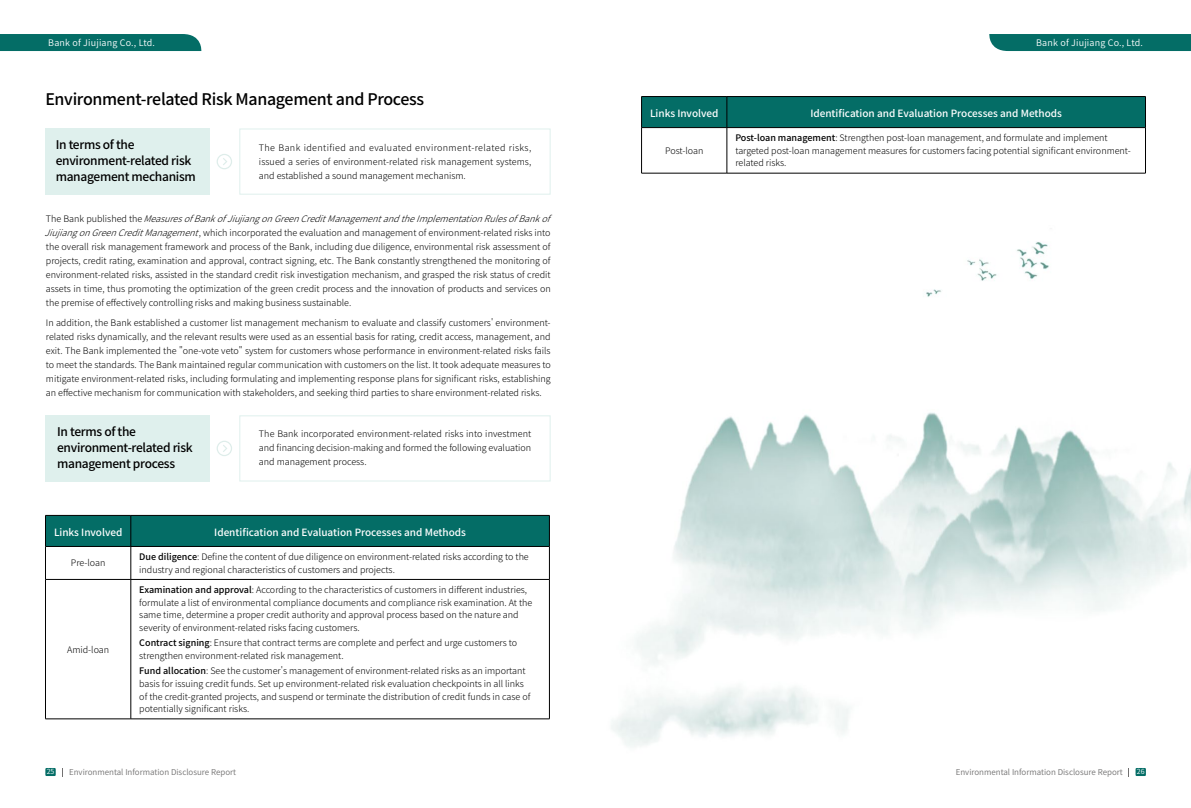
<style>
.page{position:relative;width:1191px;height:808px;background:#fff}
.page>*{position:absolute;margin:0;border:0;box-sizing:border-box;transform-origin:0 0}
.t1{font:500 16px "Source Han Sans CN";letter-spacing:-.02em;color:#000}
.t2{font:500 12px/16px "Source Han Sans CN";letter-spacing:-.025em;color:#000}
.t3{font:500 10px "Source Han Sans CN";color:#fff}
.t4{font:300 9px/14px "Source Han Sans CN";color:#000}
.t5{font:9px "Source Han Sans CN";letter-spacing:.02em;color:#fff}
.t6{font:8px "Source Han Sans CN";color:#727171}
.t7{font:7px "Source Han Sans CN";color:#fff}
.s1{font-style:italic}
.s2{font-weight:500}
</style>
<div class="page">
<img style="left:490px;top:96px;width:701px;height:681px">
<div style="left:45px;top:768px;width:11px;height:8px;background:#046d66"></div>
<div style="left:1135px;top:768px;width:10px;height:8px;background:#046d66"></div>
<div style="left:45px;top:128px;width:165px;height:67px;background:#dff0ed"></div>
<div style="left:45px;top:415px;width:165px;height:66px;background:#dff0ed"></div>
<svg style="left:239px;top:128px;width:312px;height:67px"></svg>
<svg style="left:239px;top:415px;width:312px;height:67px"></svg>
<svg style="left:217px;top:154px;width:15px;height:15px"></svg>
<svg style="left:217px;top:441px;width:15px;height:15px"></svg>
<div style="left:46px;top:516px;width:503px;height:30px;background:#046d66"></div>
<hr style="left:45px;top:546px;width:1px;height:33px;background:#000">
<hr style="left:131px;top:547px;width:1px;height:32px;background:#000">
<hr style="left:549px;top:546px;width:1px;height:33px;background:#000">
<hr style="left:45px;top:579px;width:86px;height:1px;background:#000">
<hr style="left:45px;top:579px;width:1px;height:140px;background:#000">
<hr style="left:131px;top:579px;width:418px;height:1px;background:#000">
<hr style="left:131px;top:579px;width:1px;height:140px;background:#000">
<hr style="left:549px;top:579px;width:1px;height:140px;background:#000">
<hr style="left:45px;top:719px;width:86px;height:1px;background:#000">
<hr style="left:131px;top:719px;width:418px;height:1px;background:#000">
<hr style="left:45px;top:515px;width:1px;height:31px;background:#000">
<hr style="left:131px;top:515px;width:1px;height:31px;background:#000">
<hr style="left:549px;top:515px;width:1px;height:31px;background:#000">
<hr style="left:45px;top:515px;width:86px;height:1px;background:#000">
<hr style="left:131px;top:515px;width:418px;height:1px;background:#000">
<hr style="left:46px;top:546px;width:85px;height:1px;background:#000">
<hr style="left:131px;top:546px;width:418px;height:1px;background:#000">
<div style="left:642px;top:97px;width:503px;height:30px;background:#046d66"></div>
<hr style="left:641px;top:128px;width:1px;height:45px;background:#000">
<hr style="left:726px;top:128px;width:1px;height:45px;background:#000">
<hr style="left:1145px;top:128px;width:1px;height:45px;background:#000">
<hr style="left:641px;top:173px;width:86px;height:1px;background:#000">
<hr style="left:727px;top:173px;width:418px;height:1px;background:#000">
<hr style="left:641px;top:97px;width:1px;height:31px;background:#000">
<hr style="left:726px;top:97px;width:1px;height:30px;background:#000">
<hr style="left:1145px;top:97px;width:1px;height:31px;background:#000">
<hr style="left:641px;top:96px;width:86px;height:1px;background:#000">
<hr style="left:727px;top:96px;width:418px;height:1px;background:#000">
<hr style="left:641px;top:127px;width:86px;height:1px;background:#000">
<hr style="left:727px;top:127px;width:418px;height:1px;background:#000">
<div style="left:0;top:34px;width:202px;height:17px;background:#046d66"></div>
<div style="left:989px;top:34px;width:202px;height:17px;background:#046d66"></div>
<p class="t5" style="left:48px;top:37px;width:108px">Bank of Jiujiang Co., Ltd.</p>
<p class="t5" style="left:1036px;top:37px;width:108px">Bank of Jiujiang Co., Ltd.</p>
<h1 class="t1" style="left:45px;top:90px;width:380px">Environment-related Risk Management and Process</h1>
<h2 class="t2" style="left:56px;top:137px;width:142px">In terms of the environment-related risk management mechanism</h2>
<p class="t4" style="left:259px;top:140px;width:274px;text-align:justify">The Bank identified and evaluated environment-related risks, issued a series of environment-related risk management systems, and established a sound management mechanism.</p>
<p class="t4" style="left:45px;top:212px;width:515px">T h e B a n k p u b l i s h e d t h e <span class="s1">MeasuresofBankofJiujiangonGreenCreditManagementandtheImplementationRulesofBankof JiujiangonGreenCreditManagement</span>, which incorporated the evaluation and management of environment-related risks into the overall risk management framework and process of the Bank, including due diligence, environmental risk assessment of projects, credit rating, examination and approval, contract signing, etc. The Bank constantly strengthened the monitoring of environment-related risks, assisted in the standard credit risk investigation mechanism, and grasped the risk status of credit assets in time, thus promoting the optimization of the green credit process and the innovation of products and services on the premise of effectively controlling risks and making business sustainable.</p>
<p class="t4" style="left:46px;top:316px;width:506px;text-align:justify">In addition, the Bank established a customer list management mechanism to evaluate and classify customers' environment&shy;related risks dynamically, and the relevant results were used as an essential basis for rating, credit access, management, and exit. The Bank implemented the "one-vote veto" system for customers whose performance in environment-related risks fails to meet the standards. The Bank maintained regular communication with customers on the list. It took adequate measures to mitigate environment-related risks, including formulating and implementing response plans for significant risks, establishing an effective mechanism for communication with stakeholders, and seeking third parties to share environment-related risks.</p>
<h2 class="t2" style="left:57px;top:424px;width:137px">In terms of the environment-related risk management process</h2>
<p class="t4" style="left:259px;top:427px;width:274px;text-align:justify">The Bank incorporated environment-related risks into investment and financing decision-making and formed the following evaluation and management process.</p>
<p class="t3" style="left:54px;top:527px;width:70px">Links Involved</p>
<p class="t3" style="left:214px;top:527px;width:253px">Identification and Evaluation Processes and Methods</p>
<p class="t4" style="left:71px;top:556px;width:36px">Pre-loan</p>
<p class="t4" style="left:139px;top:551px;width:391px;line-height:12.6px"><span class="s2">Due diligence</span>: Define the content of due diligence on environment-related risks according to the industry and regional characteristics of customers and projects.</p>
<p class="t4" style="left:67px;top:642px;width:44px">Amid-loan</p>
<p class="t4" style="left:139px;top:584px;width:394px;line-height:12.6px"><span class="s2">Examination and approval</span>: According to the characteristics of customers in different industries, formulate a list of environmental compliance documents and compliance risk examination. At the same time, determine a proper credit authority and approval process based on the nature and severity of environment-related risks facing customers.</p>
<p class="t4" style="left:139px;top:637px;width:379px;line-height:12.6px"><span class="s2">Contract signing</span>: Ensure that contract terms are complete and perfect and urge customers to strengthen environment-related risk management.</p>
<p class="t4" style="left:139px;top:665px;width:392px;line-height:12.6px"><span class="s2">Fund allocation</span>: See the customer's management of environment-related risks as an important basis for issuing credit funds. Set up environment-related risk evaluation checkpoints in all links of the credit-granted projects, and suspend or terminate the distribution of credit funds in case of potentially significant risks.</p>
<p class="t3" style="left:650px;top:108px;width:70px">Links Involved</p>
<p class="t3" style="left:810px;top:108px;width:253px">Identification and Evaluation Processes and Methods</p>
<p class="t4" style="left:665px;top:144px;width:40px">Post-loan</p>
<p class="t4" style="left:735px;top:132px;width:397px;line-height:12.6px"><span class="s2">Post-loan management</span>: Strengthen post-loan management, and formulate and implement targeted post-loan management measures for customers facing potential significant environment&shy;related risks.</p>
<p class="t6" style="left:69px;top:767px;width:168px">Environmental Information Disclosure Report</p>
<p class="t6" style="left:955px;top:767px;width:168px">Environmental Information Disclosure Report</p>
<p class="t7" style="left:47px;top:768px;width:9px">25</p>
<p class="t7" style="left:1136px;top:768px;width:9px">26</p>
</div>
